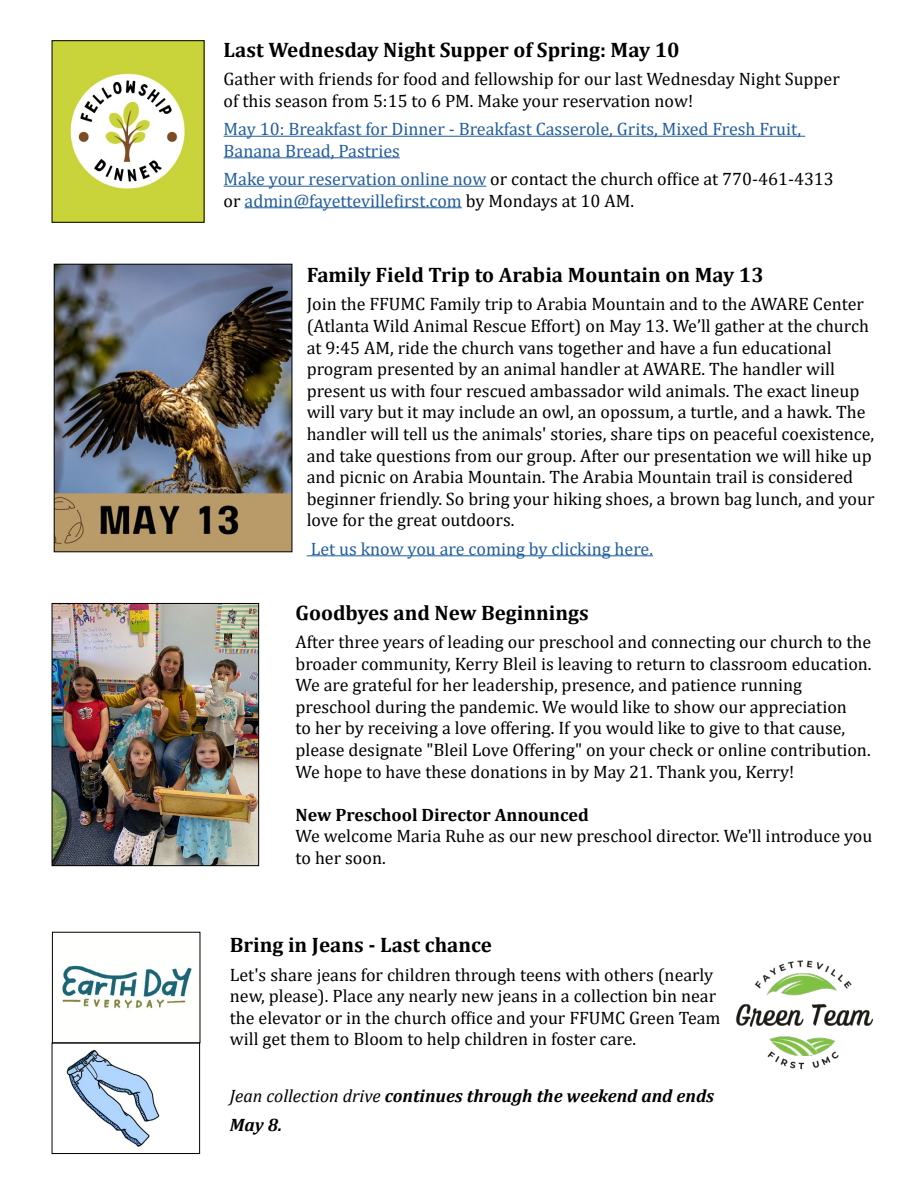
<style>
.page{position:relative;width:918px;height:1188px;background:#fff}
.page>*{position:absolute;margin:0;border:0;box-sizing:border-box;transform-origin:0 0}
.t1{font:700 21px "Cambria";color:#000}
.t2{font:18px/21.6px "Cambria";color:#000}
.t3{font:18px/21.6px "Cambria";color:#215e9e}
.t4{font:italic 700 18px/28.3px "Cambria";color:#000}
.t5{font:700 18px "Cambria";color:#000}
.s1{color:#215e9e}
.s2{font-weight:400}
</style>
<div class="page">
<hr style="left:224px;top:136px;width:581px;height:1px;background:#215e9e">
<hr style="left:224px;top:157px;width:176px;height:1px;background:#215e9e">
<hr style="left:224px;top:186px;width:262px;height:1px;background:#215e9e">
<hr style="left:245px;top:207px;width:217px;height:1px;background:#215e9e">
<img style="left:54px;top:42px;width:148px;height:178px">
<hr style="left:307px;top:555px;width:346px;height:1px;background:#215e9e">
<img style="left:56px;top:266px;width:234px;height:284px">
<div style="left:54px;top:264px;width:238px;height:288px;border:1px solid #000"></div>
<img style="left:66px;top:1049px;width:94px;height:98px">
<div style="left:52px;top:1043px;width:148px;height:111px;border:1px solid #000"></div>
<img style="left:735px;top:960px;width:139px;height:110px">
<img style="left:62px;top:965px;width:130px;height:44px">
<div style="left:52px;top:932px;width:148px;height:111px;border:1px solid #000"></div>
<img style="left:54px;top:605px;width:203px;height:259px">
<div style="left:52px;top:603px;width:207px;height:263px;border:1px solid #000"></div>
<p class="t1" style="left:224px;top:35px;width:458px">Last Wednesday Night Supper of Spring: May 10</p>
<p class="t2" style="left:224px;top:68px;width:618px">Gather with friends for food and fellowship for our last Wednesday Night Supper of this season from 5:15 to 6 PM. Make your reservation now!</p>
<p class="t3" style="left:224px;top:118px;width:579px">May 10: Breakfast for Dinner - Breakfast Casserole, Grits, Mixed Fresh Fruit,<br>Banana Bread, Pastries</p>
<p class="t2" style="left:224px;top:168px;width:612px"><span class="s1">Make your reservation online now</span> or contact the church office at 770-461-4313 or <span class="s1">admin@fayettevillefirst.com</span> by Mondays at 10 AM.</p>
<p class="t1" style="left:307px;top:260px;width:459px">Family Field Trip to Arabia Mountain on May 13</p>
<p class="t2" style="left:307px;top:293px;width:569px">Join the FFUMC Family trip to Arabia Mountain and to the AWARE Center (Atlanta Wild Animal Rescue Effort) on May 13. We’ll gather at the church at 9:45 AM, ride the church vans together and have a fun educational program presented by an animal handler at AWARE. The handler will present us with four rescued ambassador wild animals. The exact lineup will vary but it may include an owl, an opossum, a turtle, and a hawk. The handler will tell us the animals' stories, share tips on peaceful coexistence, and take questions from our group. After our presentation we will hike up and picnic on Arabia Mountain. The Arabia Mountain trail is considered beginner friendly. So bring your hiking shoes, a brown bag lunch, and your love for the great outdoors.</p>
<p class="t3" style="left:311px;top:538px;width:344px">Let us know you are coming by clicking here.</p>
<p class="t1" style="left:296px;top:598px;width:295px">Goodbyes and New Beginnings</p>
<p class="t2" style="left:296px;top:631px;width:578px">After three years of leading our preschool and connecting our church to the broader community, Kerry Bleil is leaving to return to classroom education.<br>We are grateful for her leadership, presence, and patience running preschool during the pandemic. We would like to show our appreciation<br>to her by receiving a love offering. If you would like to give to that cause, please designate "Bleil Love Offering" on your check or online contribution.<br>We hope to have these donations in by May 21. Thank you, Kerry!</p>
<p class="t5" style="left:296px;top:802px;width:295px">New Preschool Director Announced</p>
<p class="t2" style="left:296px;top:825px;width:578px">We welcome Maria Ruhe as our new preschool director. We'll introduce you to her soon.</p>
<p class="t1" style="left:230px;top:930px;width:264px">Bring in Jeans - Last chance</p>
<p class="t2" style="left:230px;top:964px;width:492px">Let's share jeans for children through teens with others (nearly new, please). Place any nearly new jeans in a collection bin near the elevator or in the church office and your FFUMC Green Team will get them to Bloom to help children in foster care.</p>
<p class="t4" style="left:230px;top:1081px;width:486px"><span class="s2">Jean collection drive</span> continues through the weekend and ends<br>May 8.</p>
</div>
